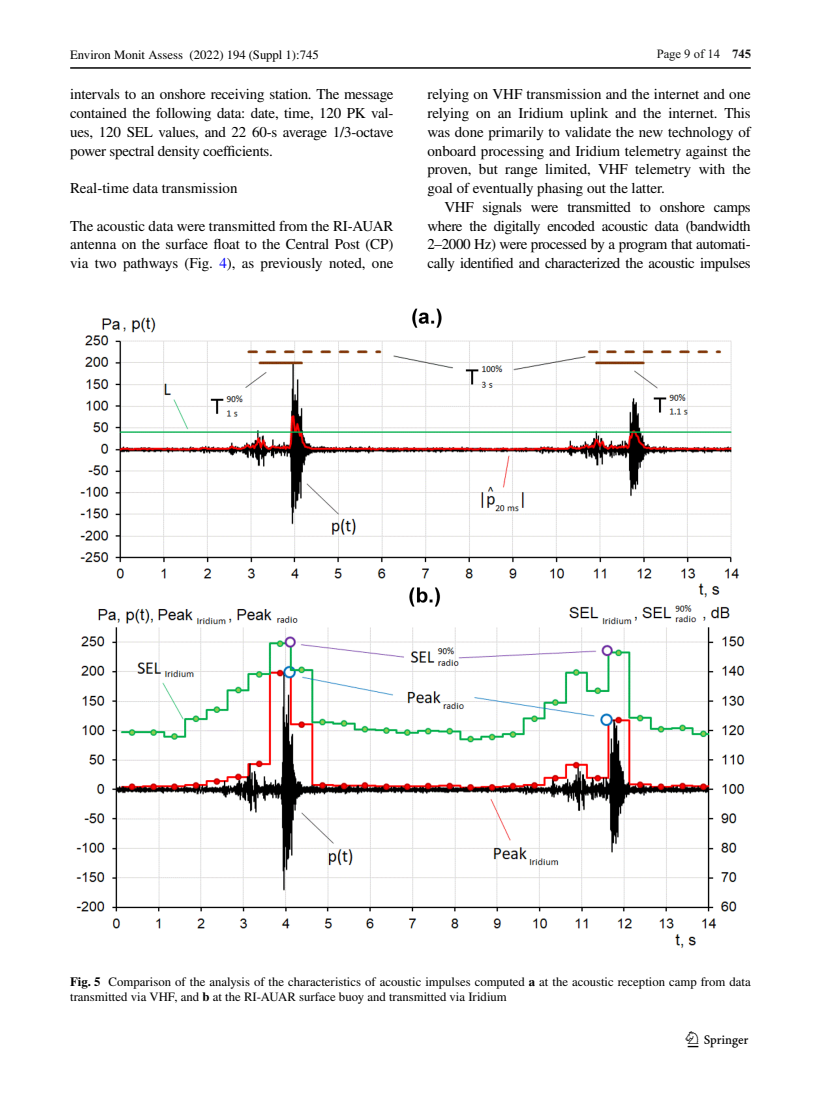
<style>
.page{position:relative;width:821px;height:1106px;background:#fff}
.page>*{position:absolute;margin:0;border:0;box-sizing:border-box;transform-origin:0 0}
.t1{font:22.5px "Springnew Regular 3";color:#000}
.t2{font:15px/18.8px "STIX Regular 2";letter-spacing:-.015em;color:#000;text-align:justify}
.t3{font:12.75px/15px "STIX Regular 2";color:#000}
.t4{font:12.75px "STIX";color:#000}
.t5{font:12.75px "Adv TT3713 a 231";color:#131413}
.s1{color:#00f}
.s2{font-family:"Adv T Tb 8864 ccf.B"}
.s3{font-family:"STIX";font-weight:700}
</style>
<div class="page">
<hr style="left:70px;top:67px;width:680px;height:2px;background:#000">
<img style="left:76px;top:308px;width:669px;height:640px">
<p class="t4" style="left:70px;top:46px;width:250px">Environ Monit Assess ( 2022) 194 (Suppl 1):745</p>
<p class="t2" style="left:70px;top:86px;width:325px">intervals to an onshore receiving station. The message contained the following data: date, time, 120 PK val&shy;ues, 120 SEL values, and 22 60-s average 1/3-octave power spectral density coefficients.</p>
<p class="t2" style="left:70px;top:180px;width:169px">Real‑time data transmission</p>
<p class="t2" style="left:70px;top:217px;width:325px">The acoustic data were transmitted from the RI-AUAR antenna on the surface float to the Central Post (CP) via two pathways (Fig. <span class="s1">4</span>), as previously noted, one</p>
<p class="t5" style="left:657px;top:49px;width:96px">Page 9 of 14 <span class="s2">745</span></p>
<p class="t2" style="left:427px;top:86px;width:325px">relying on VHF transmission and the internet and one relying on an Iridium uplink and the internet. This was done primarily to validate the new technology of onboard processing and Iridium telemetry against the proven, but range limited, VHF telemetry with the goal of eventually phasing out the latter.</p>
<p class="t2" style="left:427px;top:198px;width:325px;text-indent:17px">VHF signals were transmitted to onshore camps where the digitally encoded acoustic data (bandwidth 2–2000 Hz) were processed by a program that automati&shy;cally identified and characterized the acoustic impulses</p>
<p class="t3" style="left:70px;top:974px;width:682px"><span class="s3">Fig. 5</span> Comparison of the analysis of the characteristics of acoustic impulses computed <span class="s3">a</span> at the acoustic reception camp from data transmitted via VHF, and <span class="s3">b</span> at the RI-AUAR surface buoy and transmitted via Iridium</p>
<h1 class="t1" style="left:687px;top:1031px;width:62px">1 3</h1>
</div>
